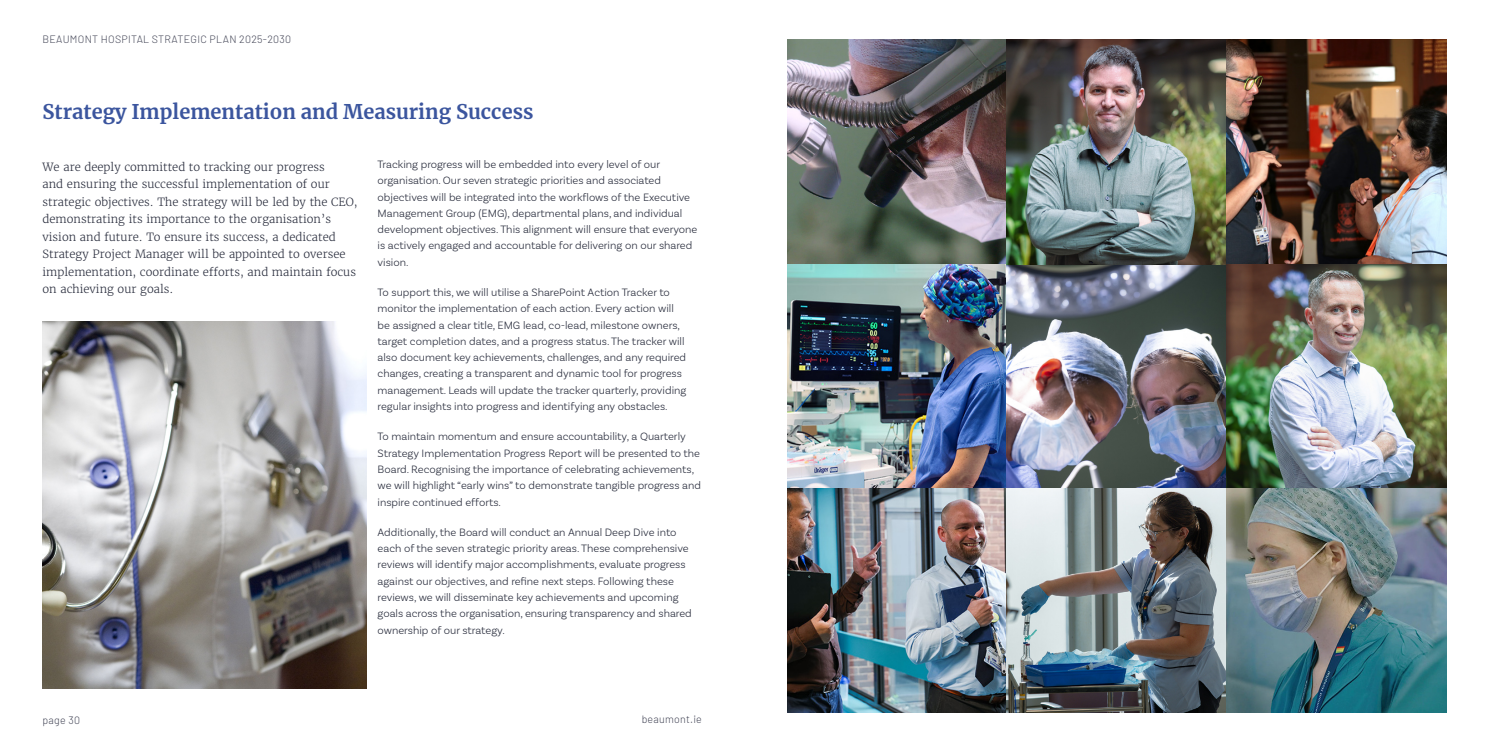
<style>
.page{position:relative;width:1489px;height:745px;background:#fff}
.page>*{position:absolute;margin:0;border:0;box-sizing:border-box;transform-origin:0 0}
.t1{font:700 20px "Merriweather";color:#3b559e}
.t2{font:300 11.25px/16.2px "Basic Sans";color:#272b3b}
.t3{font:300 11.25px/17.5px "Merriweather";color:#272b3b}
.t4{font:300 10.62px "Barlow";letter-spacing:.025em;color:#434556}
</style>
<div class="page">
<img style="left:43px;top:321px;width:324px;height:366px">
<img style="left:787px;top:40px;width:659px;height:672px">
<p class="t4" style="left:43px;top:31px;width:250px">BEAUMONT HOSPITAL STRATEGIC PLAN 2025-2030</p>
<h1 class="t1" style="left:43px;top:98px;width:492px">Strategy Implementation and Measuring Success</h1>
<p class="t2" style="left:377px;top:156px;width:321px">Tracking progress will be embedded into every level of our organisation. Our seven strategic priorities and associated objectives will be integrated into the workflows of the Executive Management Group (EMG), departmental plans, and individual development objectives. This alignment will ensure that everyone is actively engaged and accountable for delivering on our shared vision.</p>
<p class="t2" style="left:377px;top:284px;width:310px">To support this, we will utilise a SharePoint Action Tracker to monitor the implementation of each action. Every action will be assigned a clear title, EMG lead, co-lead, milestone owners, target completion dates, and a progress status. The tracker will also document key achievements, challenges, and any required changes, creating a transparent and dynamic tool for progress management. Leads will update the tracker quarterly, providing regular insights into progress and identifying any obstacles.</p>
<p class="t2" style="left:377px;top:428px;width:325px">To maintain momentum and ensure accountability, a Quarterly Strategy Implementation Progress Report will be presented to the Board. Recognising the importance of celebrating achievements, we will highlight “early wins” to demonstrate tangible progress and inspire continued efforts.</p>
<p class="t2" style="left:377px;top:523px;width:316px">Additionally, the Board will conduct an Annual Deep Dive into each of the seven strategic priority areas. These comprehensive reviews will identify major accomplishments, evaluate progress against our objectives, and refine next steps. Following these reviews, we will disseminate key achievements and upcoming goals across the organisation, ensuring transparency and shared ownership of our strategy.</p>
<p class="t3" style="left:43px;top:158px;width:316px">We are deeply committed to tracking our progress<br>and ensuring the successful implementation of our strategic objectives. The strategy will be led by the CEO, demonstrating its importance to the organisation’s vision and future. To ensure its success, a dedicated Strategy Project Manager will be appointed to oversee implementation, coordinate efforts, and maintain focus on achieving our goals.</p>
<p class="t4" style="left:43px;top:711px;width:39px">page 30</p>
<p class="t4" style="left:641px;top:711px;width:62px">beaumont.ie</p>
</div>
